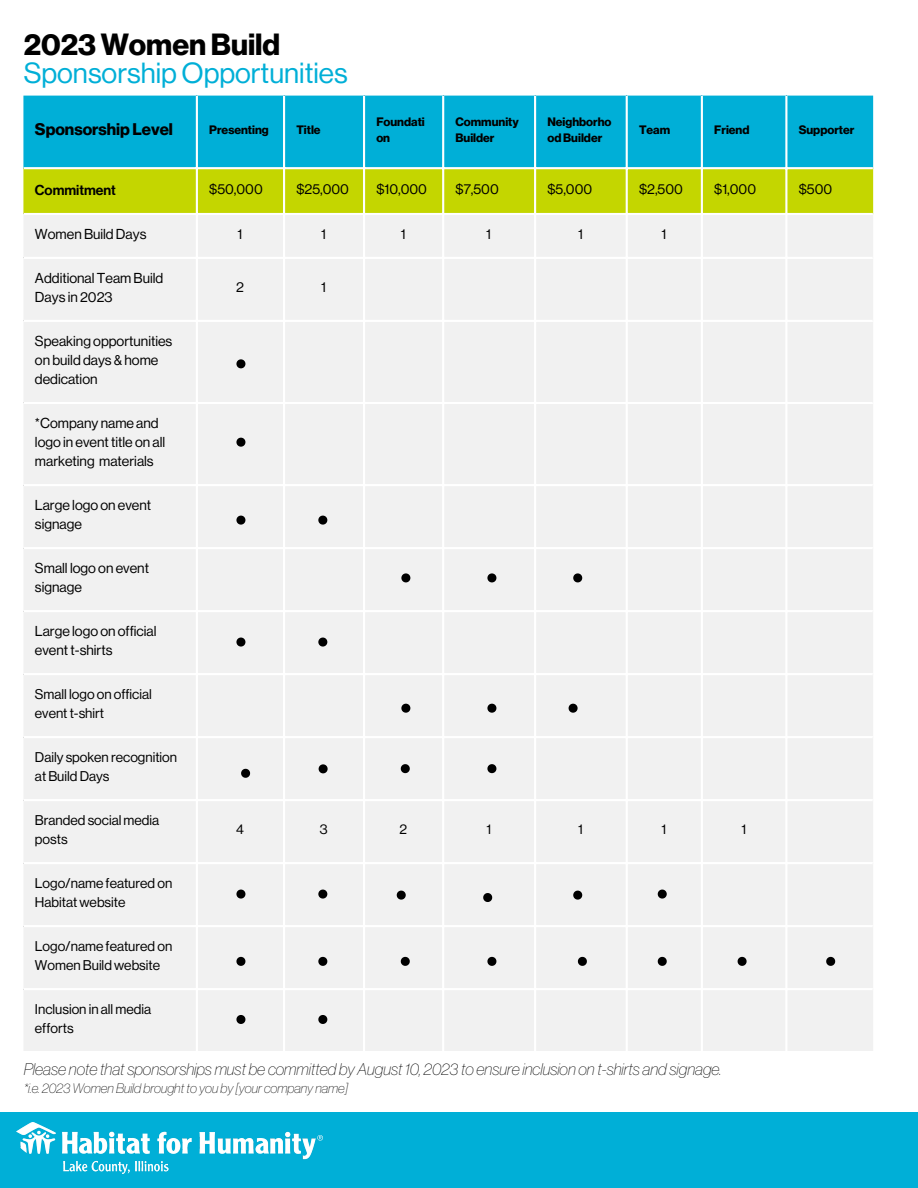
<style>
.page{position:relative;width:918px;height:1188px;background:#fff}
.page>*{position:absolute;margin:0;border:0;box-sizing:border-box;transform-origin:0 0}
.t1{font:30px "N Haas Grotesk DS Pro 75 Bd";color:#000}
.t2{font:28.5px "N Haas Grotesk DS Pro 55 Rg";color:#00afd7}
.t3{font:16.5px "N Haas Grotesk DS Pro 26 Th It";color:#000}
.t4{font:16.5px "N Haas Grotesk DS Pro 75 Bd";color:#000}
.t5{font:14.1px/19px "N Haas Grotesk DS Pro 55 Rg";color:#000}
.t6{font:14.1px "N Haas Grotesk DS Pro 65 Md";color:#000}
.t7{font:13.8px/19px "N Haas Grotesk DS Pro 55 Rg";color:#000}
.t8{font:13.5px "N Haas Grotesk DS Pro 26 Th It";color:#000}
.t9{font:12px/16px "N Haas Grotesk DS Pro 75 Bd";color:#000}
</style>
<div class="page">
<div style="left:24px;top:96px;width:849px;height:71px;background:#00afd7"></div>
<div style="left:24px;top:169px;width:849px;height:44px;background:#c4d600"></div>
<div style="left:24px;top:215px;width:849px;height:836px;background:#f1f1f1"></div>
<hr style="left:196px;top:96px;width:2px;height:955px;background:#fff">
<hr style="left:283px;top:96px;width:2px;height:955px;background:#fff">
<hr style="left:363px;top:96px;width:2px;height:955px;background:#fff">
<hr style="left:442px;top:96px;width:2px;height:955px;background:#fff">
<hr style="left:534px;top:96px;width:2px;height:955px;background:#fff">
<hr style="left:626px;top:96px;width:2px;height:955px;background:#fff">
<hr style="left:701px;top:96px;width:2px;height:955px;background:#fff">
<hr style="left:785px;top:96px;width:2px;height:955px;background:#fff">
<hr style="left:24px;top:257px;width:849px;height:2px;background:#fff">
<hr style="left:24px;top:320px;width:849px;height:2px;background:#fff">
<hr style="left:24px;top:402px;width:849px;height:2px;background:#fff">
<hr style="left:24px;top:484px;width:849px;height:2px;background:#fff">
<hr style="left:24px;top:547px;width:849px;height:2px;background:#fff">
<hr style="left:24px;top:610px;width:849px;height:2px;background:#fff">
<hr style="left:24px;top:673px;width:849px;height:2px;background:#fff">
<hr style="left:24px;top:736px;width:849px;height:2px;background:#fff">
<hr style="left:24px;top:799px;width:849px;height:2px;background:#fff">
<hr style="left:24px;top:862px;width:849px;height:2px;background:#fff">
<hr style="left:24px;top:925px;width:849px;height:2px;background:#fff">
<hr style="left:24px;top:988px;width:849px;height:2px;background:#fff">
<svg style="left:236px;top:359px;width:9px;height:9px"></svg>
<svg style="left:236px;top:438px;width:9px;height:9px"></svg>
<svg style="left:236px;top:516px;width:9px;height:9px"></svg>
<svg style="left:236px;top:638px;width:9px;height:9px"></svg>
<svg style="left:318px;top:638px;width:9px;height:9px"></svg>
<svg style="left:401px;top:704px;width:9px;height:9px"></svg>
<svg style="left:487px;top:704px;width:9px;height:9px"></svg>
<svg style="left:241px;top:769px;width:9px;height:9px"></svg>
<svg style="left:319px;top:764px;width:9px;height:9px"></svg>
<svg style="left:401px;top:764px;width:9px;height:9px"></svg>
<svg style="left:487px;top:764px;width:9px;height:9px"></svg>
<svg style="left:236px;top:890px;width:9px;height:9px"></svg>
<svg style="left:318px;top:890px;width:9px;height:9px"></svg>
<svg style="left:397px;top:891px;width:9px;height:9px"></svg>
<svg style="left:236px;top:957px;width:9px;height:9px"></svg>
<svg style="left:318px;top:957px;width:9px;height:9px"></svg>
<svg style="left:401px;top:957px;width:9px;height:9px"></svg>
<svg style="left:487px;top:957px;width:9px;height:9px"></svg>
<svg style="left:578px;top:957px;width:9px;height:9px"></svg>
<svg style="left:236px;top:1015px;width:9px;height:9px"></svg>
<svg style="left:318px;top:1015px;width:9px;height:9px"></svg>
<div style="left:0;top:1112px;width:918px;height:76px;background:#00afd7"></div>
<img style="left:17px;top:1122px;width:306px;height:52px">
<svg style="left:318px;top:516px;width:9px;height:9px"></svg>
<svg style="left:401px;top:573px;width:9px;height:9px"></svg>
<svg style="left:487px;top:573px;width:9px;height:9px"></svg>
<svg style="left:573px;top:573px;width:9px;height:9px"></svg>
<svg style="left:569px;top:704px;width:9px;height:9px"></svg>
<svg style="left:738px;top:957px;width:9px;height:9px"></svg>
<svg style="left:483px;top:893px;width:9px;height:9px"></svg>
<svg style="left:573px;top:891px;width:9px;height:9px"></svg>
<svg style="left:826px;top:957px;width:9px;height:9px"></svg>
<svg style="left:658px;top:957px;width:9px;height:9px"></svg>
<svg style="left:658px;top:890px;width:9px;height:9px"></svg>
<p class="t1" style="left:24px;top:27px;width:258px">2023WomenBuild</p>
<p class="t2" style="left:24px;top:57px;width:325px">Sponsorship Opportunities</p>
<p class="t4" style="left:35px;top:120px;width:140px">Sponsorship Level</p>
<p class="t9" style="left:209px;top:122px;width:61px">Presenting</p>
<p class="t9" style="left:296px;top:122px;width:26px">Title</p>
<p class="t9" style="left:376px;top:114px;width:50px">Foundati on</p>
<p class="t9" style="left:456px;top:114px;width:65px">Community</p>
<p class="t9" style="left:456px;top:130px;width:41px">Builder</p>
<p class="t9" style="left:547px;top:114px;width:66px">Neighborho odBuilder</p>
<p class="t9" style="left:639px;top:122px;width:33px">Team</p>
<p class="t9" style="left:714px;top:122px;width:37px">Friend</p>
<p class="t9" style="left:799px;top:122px;width:57px">Supporter</p>
<p class="t6" style="left:35px;top:182px;width:83px">Commitment</p>
<p class="t5" style="left:209px;top:180px;width:55px">$50,000</p>
<p class="t5" style="left:296px;top:180px;width:54px">$25,000</p>
<p class="t5" style="left:376px;top:180px;width:52px">$10,000</p>
<p class="t5" style="left:456px;top:180px;width:45px">$7,500</p>
<p class="t5" style="left:547px;top:180px;width:46px">$5,000</p>
<p class="t5" style="left:639px;top:180px;width:45px">$2,500</p>
<p class="t5" style="left:714px;top:180px;width:43px">$1,000</p>
<p class="t5" style="left:799px;top:180px;width:35px">$500</p>
<p class="t5" style="left:35px;top:225px;width:113px">Women Build Days</p>
<p class="t5" style="left:238px;top:225px;width:6px">1</p>
<p class="t5" style="left:321px;top:225px;width:6px">1</p>
<p class="t5" style="left:401px;top:225px;width:6px">1</p>
<p class="t5" style="left:486px;top:225px;width:6px">1</p>
<p class="t5" style="left:578px;top:225px;width:6px">1</p>
<p class="t5" style="left:661px;top:225px;width:6px">1</p>
<p class="t5" style="left:35px;top:269px;width:130px">Additional Team Build<br>Days in 2023</p>
<p class="t5" style="left:236px;top:278px;width:9px">2</p>
<p class="t5" style="left:321px;top:278px;width:6px">1</p>
<p class="t5" style="left:35px;top:332px;width:139px">Speaking opportunities on build days &amp; home dedication</p>
<p class="t5" style="left:35px;top:414px;width:132px">*Company name and logo in event title on all marketing materials</p>
<p class="t5" style="left:35px;top:496px;width:118px">Large logo on event signage</p>
<p class="t5" style="left:35px;top:559px;width:116px">Small logo on event signage</p>
<p class="t5" style="left:35px;top:622px;width:123px">Large logo on official event t-shirts</p>
<p class="t7" style="left:35px;top:685px;width:118px">Small logo on official event t-shirt</p>
<p class="t7" style="left:35px;top:748px;width:144px">Daily spoken recognition at Build Days</p>
<p class="t7" style="left:35px;top:811px;width:126px">Branded social media posts</p>
<p class="t7" style="left:236px;top:820px;width:9px">4</p>
<p class="t7" style="left:320px;top:820px;width:9px">3</p>
<p class="t7" style="left:399px;top:820px;width:9px">2</p>
<p class="t7" style="left:486px;top:820px;width:6px">1</p>
<p class="t7" style="left:578px;top:820px;width:6px">1</p>
<p class="t7" style="left:662px;top:820px;width:6px">1</p>
<p class="t7" style="left:741px;top:820px;width:6px">1</p>
<p class="t7" style="left:35px;top:874px;width:139px">Logo/name featured on<br>Habitat website</p>
<p class="t7" style="left:35px;top:937px;width:139px">Logo/name featured on<br>Women Build website</p>
<p class="t7" style="left:35px;top:1000px;width:118px">Inclusion in all media efforts</p>
<p class="t3" style="left:24px;top:1060px;width:699px">Please note that sponsorships must be committed by August 10, 2023 to ensure inclusion on t-shirts and signage.</p>
<p class="t8" style="left:24px;top:1081px;width:326px">*i.e. 2023 Women Build brought to you by [your company name]</p>
</div>
